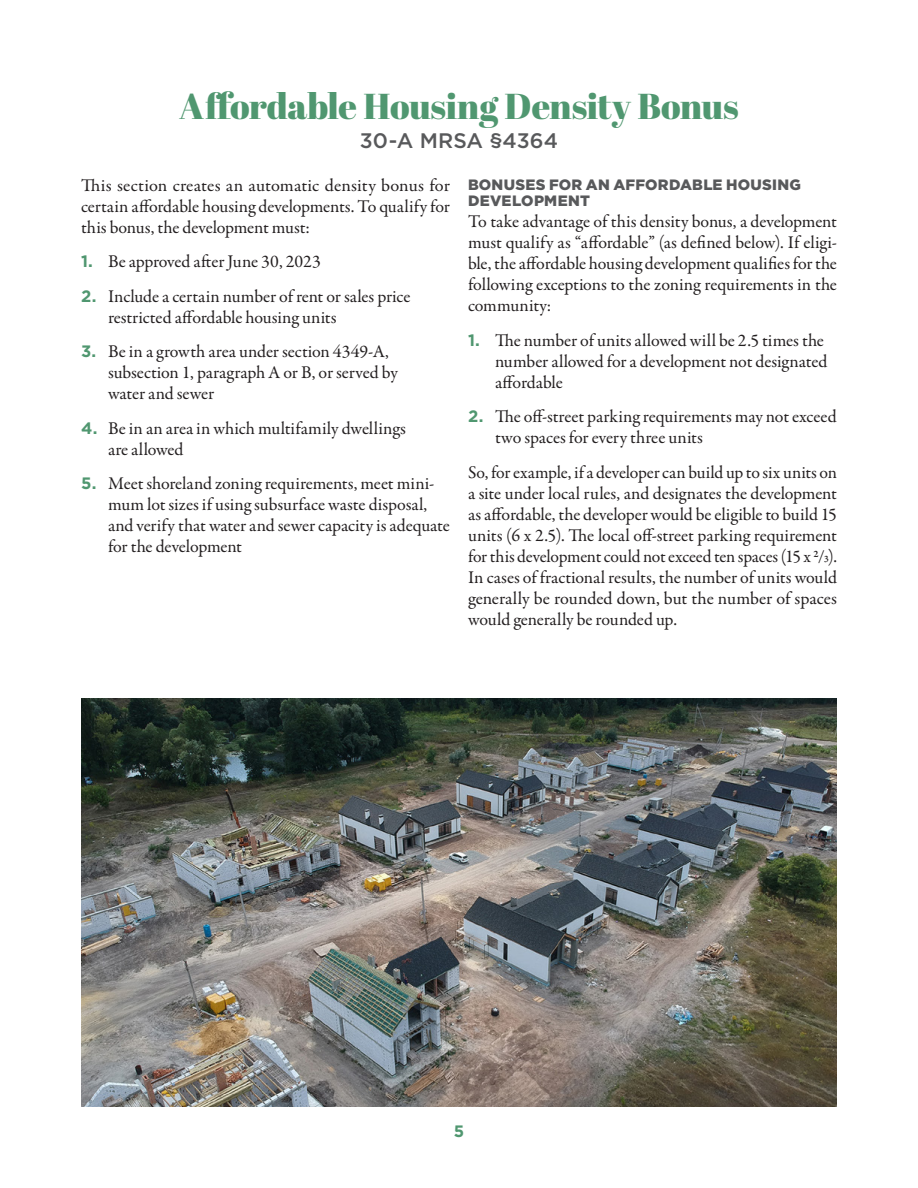
<style>
.page{position:relative;width:918px;height:1188px;background:#fff}
.page>*{position:absolute;margin:0;border:0;box-sizing:border-box;transform-origin:0 0}
.t1{font:36px "Abril Fatface";letter-spacing:-.01em;color:#509770}
.t2{font:500 21px "Gotham";color:#58595b}
.t3{font:18px/21px "Garamond Premr Pro";letter-spacing:-.005em;color:#231f20}
.t4{font:700 16.5px "Gotham";color:#509770}
.t5{font:900 15px/16.5px "Gotham";letter-spacing:.015em;color:#58595b}
.s1{font-family:"Gotham";font-weight:700;font-size:16.5px;color:#509770}
</style>
<div class="page">
<img style="left:81px;top:698px;width:756px;height:409px">
<h1 class="t1" style="left:179px;top:81px;width:561px">Affordable Housing Density Bonus</h1>
<p class="t2" style="left:360px;top:129px;width:200px">30-A MRSA §4364</p>
<p class="t3" style="left:81px;top:175px;width:371px;text-align:justify">This section creates an automatic density bonus for certain affordable housing developments. To qualify for this bonus, the development must:</p>
<p class="t3" style="left:81px;top:251px;width:241px"><span class="s1">1.</span> Be approved after June 30, 2023</p>
<p class="t3" style="left:108px;top:286px;width:304px;text-indent:-27px"><span class="s1">2.</span> Include a certain number of rent or sales price restricted affordable housing units</p>
<p class="t3" style="left:108px;top:341px;width:291px;text-indent:-27px"><span class="s1">3.</span> Be in a growth area under section 4349-A, subsection 1, paragraph A or B, or served by water and sewer</p>
<p class="t3" style="left:108px;top:418px;width:299px;text-indent:-27px"><span class="s1">4.</span> Be in an area in which multifamily dwellings are allowed</p>
<p class="t3" style="left:108px;top:473px;width:344px;text-indent:-27px"><span class="s1">5.</span> Meet shoreland zoning requirements, meet mini&shy;mum lot sizes if using subsurface waste disposal, and verify that water and sewer capacity is adequate for the development</p>
<p class="t5" style="left:468px;top:176px;width:335px">BONUSES FOR AN AFFORDABLE HOUSING<br>DEVELOPMENT</p>
<p class="t3" style="left:468px;top:212px;width:371px;text-align:justify">To take advantage of this density bonus, a development must qualify as “affordable” (as defined below). If eligi&shy;ble, the affordable housing development qualifies for the following exceptions to the zoning requirements in the community:</p>
<p class="t3" style="left:495px;top:330px;width:334px;text-indent:-27px"><span class="s1">1.</span> The number of units allowed will be 2.5 times the number allowed for a development not designated affordable</p>
<p class="t3" style="left:495px;top:407px;width:343px;text-indent:-27px"><span class="s1">2.</span> The off-street parking requirements may not exceed two spaces for every three units</p>
<p class="t3" style="left:468px;top:462px;width:371px;text-align:justify">So, for example, if a developer can build up to six units on a site under local rules, and designates the development as affordable, the developer would be eligible to build 15 units (6 x 2.5). The local off-street parking requirement for this development could not exceed ten spaces (15 x 2/3).<br>In cases of fractional results, the number of units would generally be rounded down, but the number of spaces would generally be rounded up.</p>
<p class="t4" style="left:454px;top:1121px;width:12px">5</p>
</div>
